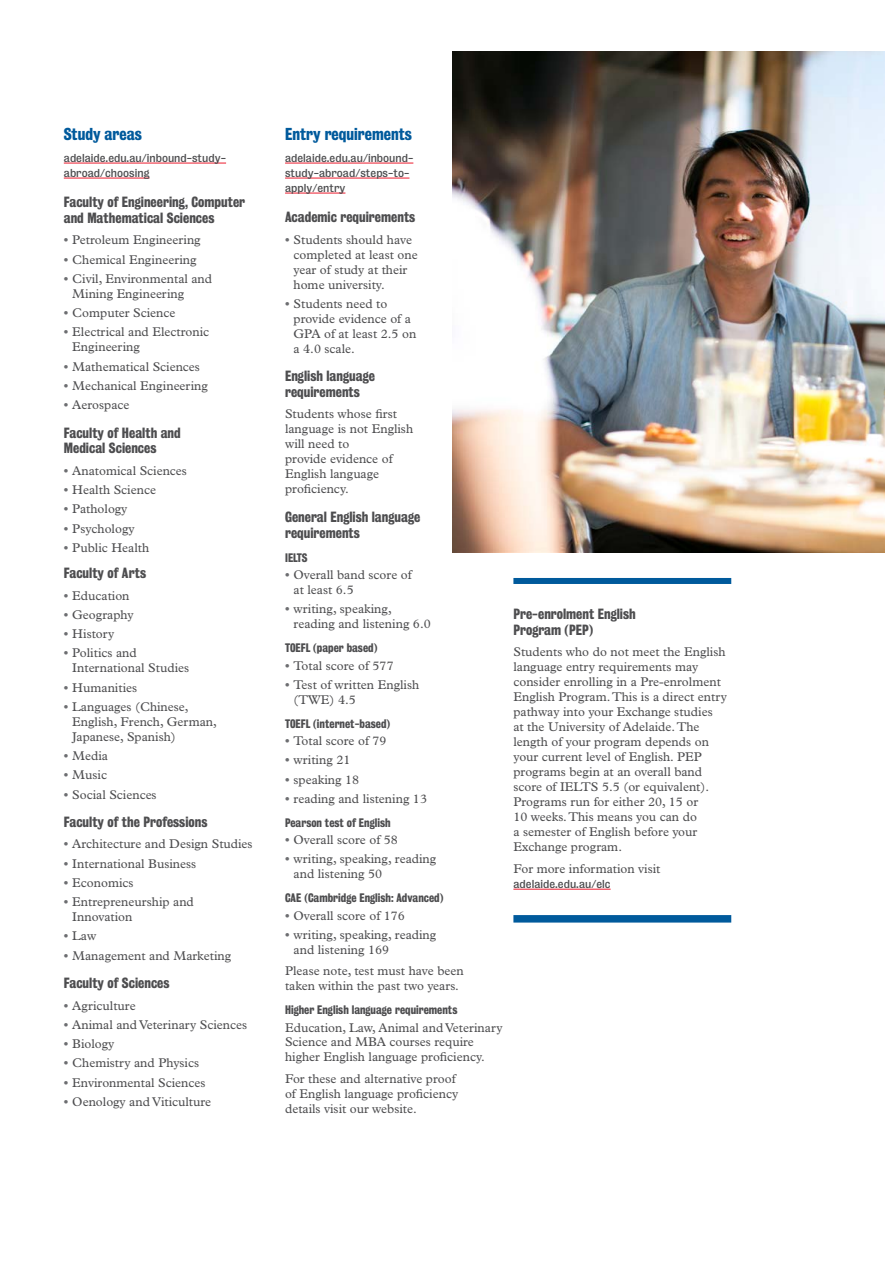
<style>
.page{position:relative;width:885px;height:1263px;background:#fff}
.page>*{position:absolute;margin:0;border:0;box-sizing:border-box;transform-origin:0 0}
.t1{font:700 15.75px "Bureau Grot Condensed";color:#005a9c}
.t2{font:700 13.5px/15.8px "Bureau Grot Condensed";color:#4d4d4f}
.t3{font:12.75px/15px "Plantin MT Std";color:#4d4d4f}
.t4{font:700 11.25px "Bureau Grot Condensed";color:#4d4d4f}
.t5{font:10.5px/15px "Bureau Grot";color:#4d4d4f}
.s1{font-weight:700;color:#6d6e71}
</style>
<div class="page">
<hr style="left:64px;top:163px;width:162px;height:1px;background:#ed1c2e">
<hr style="left:64px;top:178px;width:85px;height:1px;background:#ed1c2e">
<hr style="left:285px;top:163px;width:128px;height:1px;background:#ed1c2e">
<hr style="left:285px;top:178px;width:124px;height:1px;background:#ed1c2e">
<hr style="left:285px;top:193px;width:60px;height:1px;background:#ed1c2e">
<img style="left:453px;top:51px;width:431px;height:501px">
<div style="left:513px;top:578px;width:218px;height:6px;background:#005a9c"></div>
<div style="left:513px;top:915px;width:218px;height:7px;background:#005a9c"></div>
<hr style="left:513px;top:889px;width:97px;height:1px;background:#ed1c2e">
<p class="t1" style="left:64px;top:125px;width:80px">Study areas</p>
<p class="t5" style="left:64px;top:150px;width:164px">adelaide.edu.au/inbound-study&shy;abroad/choosing</p>
<p class="t2" style="left:64px;top:194px;width:183px">Faculty of Engineering, Computer and Mathematical Sciences</p>
<p class="t3" style="left:64px;top:233px;width:138px"><span class="s1">•</span> Petroleum Engineering</p>
<p class="t3" style="left:64px;top:252px;width:134px"><span class="s1">•</span> Chemical Engineering</p>
<p class="t3" style="left:72px;top:271px;width:141px;text-indent:-9px"><span class="s1">•</span> Civil, Environmental and<br>Mining Engineering</p>
<p class="t3" style="left:64px;top:305px;width:113px"><span class="s1">•</span> Computer Science</p>
<p class="t3" style="left:72px;top:325px;width:138px;text-indent:-9px"><span class="s1">•</span> Electrical and Electronic<br>Engineering</p>
<p class="t3" style="left:64px;top:359px;width:138px"><span class="s1">•</span> Mathematical Sciences</p>
<p class="t3" style="left:64px;top:378px;width:145px"><span class="s1">•</span> Mechanical Engineering</p>
<p class="t3" style="left:64px;top:397px;width:67px"><span class="s1">•</span> Aerospace</p>
<p class="t2" style="left:64px;top:425px;width:118px">Faculty of Health and<br>Medical Sciences</p>
<p class="t3" style="left:64px;top:463px;width:125px"><span class="s1">•</span> Anatomical Sciences</p>
<p class="t3" style="left:64px;top:482px;width:94px"><span class="s1">•</span> Health Science</p>
<p class="t3" style="left:64px;top:502px;width:65px"><span class="s1">•</span> Pathology</p>
<p class="t3" style="left:64px;top:521px;width:72px"><span class="s1">•</span> Psychology</p>
<p class="t3" style="left:64px;top:540px;width:87px"><span class="s1">•</span> Public Health</p>
<p class="t2" style="left:64px;top:565px;width:84px">Faculty of Arts</p>
<p class="t3" style="left:64px;top:588px;width:67px"><span class="s1">•</span> Education</p>
<p class="t3" style="left:64px;top:607px;width:71px"><span class="s1">•</span> Geography</p>
<p class="t3" style="left:64px;top:626px;width:52px"><span class="s1">•</span> History</p>
<p class="t3" style="left:72px;top:646px;width:118px;text-indent:-9px"><span class="s1">•</span> Politics and<br>International Studies</p>
<p class="t3" style="left:64px;top:680px;width:75px"><span class="s1">•</span> Humanities</p>
<p class="t3" style="left:72px;top:699px;width:146px;text-indent:-9px"><span class="s1">•</span> Languages (Chinese,<br>English, French, German,<br>Japanese, Spanish)</p>
<p class="t3" style="left:64px;top:748px;width:46px"><span class="s1">•</span> Media</p>
<p class="t3" style="left:64px;top:768px;width:45px"><span class="s1">•</span> Music</p>
<p class="t3" style="left:64px;top:787px;width:94px"><span class="s1">•</span> Social Sciences</p>
<p class="t2" style="left:64px;top:814px;width:145px">Faculty of the Professions</p>
<p class="t3" style="left:64px;top:837px;width:190px"><span class="s1">•</span> Architecture and Design Studies</p>
<p class="t3" style="left:64px;top:856px;width:134px"><span class="s1">•</span> International Business</p>
<p class="t3" style="left:64px;top:875px;width:71px"><span class="s1">•</span> Economics</p>
<p class="t3" style="left:72px;top:894px;width:123px;text-indent:-9px"><span class="s1">•</span> Entrepreneurship and<br>Innovation</p>
<p class="t3" style="left:64px;top:929px;width:34px"><span class="s1">•</span> Law</p>
<p class="t3" style="left:64px;top:948px;width:169px"><span class="s1">•</span> Management and Marketing</p>
<p class="t2" style="left:64px;top:975px;width:107px">Faculty of Sciences</p>
<p class="t3" style="left:64px;top:998px;width:73px"><span class="s1">•</span> Agriculture</p>
<p class="t3" style="left:64px;top:1017px;width:185px"><span class="s1">•</span> Animal and Veterinary Sciences</p>
<p class="t3" style="left:64px;top:1036px;width:52px"><span class="s1">•</span> Biology</p>
<p class="t3" style="left:64px;top:1056px;width:137px"><span class="s1">•</span> Chemistry and Physics</p>
<p class="t3" style="left:64px;top:1075px;width:143px"><span class="s1">•</span> Environmental Sciences</p>
<p class="t3" style="left:64px;top:1094px;width:149px"><span class="s1">•</span> Oenology and Viticulture</p>
<p class="t1" style="left:285px;top:125px;width:128px">Entry requirements</p>
<p class="t5" style="left:285px;top:150px;width:130px">adelaide.edu.au/inbound&shy;study-abroad/steps-to&shy;apply/entry</p>
<p class="t2" style="left:285px;top:209px;width:132px">Academic requirements</p>
<p class="t3" style="left:293px;top:232px;width:126px;text-indent:-9px"><span class="s1">•</span> Students should have completed at least one year of study at their home university.</p>
<p class="t3" style="left:293px;top:296px;width:124px;text-indent:-9px"><span class="s1">•</span> Students need to provide evidence of a<br>GPA of at least 2.5 on a 4.0 scale.</p>
<p class="t2" style="left:285px;top:368px;width:91px">English language requirements</p>
<p class="t3" style="left:285px;top:407px;width:130px">Students whose first language is not English will need to<br>provide evidence of<br>English language proficiency.</p>
<p class="t2" style="left:285px;top:509px;width:137px">General English language requirements</p>
<p class="t4" style="left:285px;top:551px;width:24px">IELTS</p>
<p class="t3" style="left:293px;top:567px;width:120px;text-indent:-9px"><span class="s1">•</span> Overall band score of at least 6.5</p>
<p class="t3" style="left:293px;top:601px;width:139px;text-indent:-9px"><span class="s1">•</span> writing, speaking, reading and listening 6.0</p>
<p class="t4" style="left:285px;top:642px;width:94px">TOEFL (paper based)</p>
<p class="t3" style="left:285px;top:658px;width:110px"><span class="s1">•</span> Total score of 577</p>
<p class="t3" style="left:293px;top:677px;width:127px;text-indent:-9px"><span class="s1">•</span> Test of written English (TWE) 4.5</p>
<p class="t4" style="left:285px;top:717px;width:107px">TOEFL (internet-based)</p>
<p class="t3" style="left:285px;top:733px;width:103px"><span class="s1">•</span> Total score of 79</p>
<p class="t3" style="left:285px;top:753px;width:67px"><span class="s1">•</span> writing 21</p>
<p class="t3" style="left:285px;top:772px;width:76px"><span class="s1">•</span> speaking 18</p>
<p class="t3" style="left:285px;top:791px;width:143px"><span class="s1">•</span> reading and listening 13</p>
<p class="t4" style="left:285px;top:816px;width:107px">Pearson test of English</p>
<p class="t3" style="left:285px;top:832px;width:114px"><span class="s1">•</span> Overall score of 58</p>
<p class="t3" style="left:293px;top:852px;width:144px;text-indent:-9px"><span class="s1">•</span> writing, speaking, reading and listening 50</p>
<p class="t4" style="left:285px;top:892px;width:160px">CAE (Cambridge English: Advanced)</p>
<p class="t3" style="left:285px;top:908px;width:121px"><span class="s1">•</span> Overall score of 176</p>
<p class="t3" style="left:293px;top:927px;width:144px;text-indent:-9px"><span class="s1">•</span> writing, speaking, reading and listening 169</p>
<p class="t3" style="left:285px;top:963px;width:180px">Please note, test must have been taken within the past two years.</p>
<p class="t4" style="left:285px;top:1003px;width:174px">Higher English language requirements</p>
<p class="t3" style="left:285px;top:1020px;width:219px">Education, Law, Animal and Veterinary<br>Science and MBA courses require higher English language proficiency.</p>
<p class="t3" style="left:285px;top:1071px;width:175px">For these and alternative proof of English language proficiency details visit our website.</p>
<p class="t2" style="left:513px;top:606px;width:124px">Pre-enrolment English<br>Program (PEP)</p>
<p class="t3" style="left:513px;top:644px;width:215px">Students who do not meet the English language entry requirements may consider enrolling in a Pre-enrolment English Program. This is a direct entry pathway into your Exchange studies<br>at the University of Adelaide. The length of your program depends on your current level of English. PEP programs begin at an overall band score of IELTS 5.5 (or equivalent).<br>Programs run for either 20, 15 or<br>10 weeks. This means you can do<br>a semester of English before your Exchange program.</p>
<p class="t3" style="left:513px;top:861px;width:148px">For more information visit</p>
<p class="t5" style="left:513px;top:876px;width:99px">adelaide.edu.au/elc</p>
</div>
